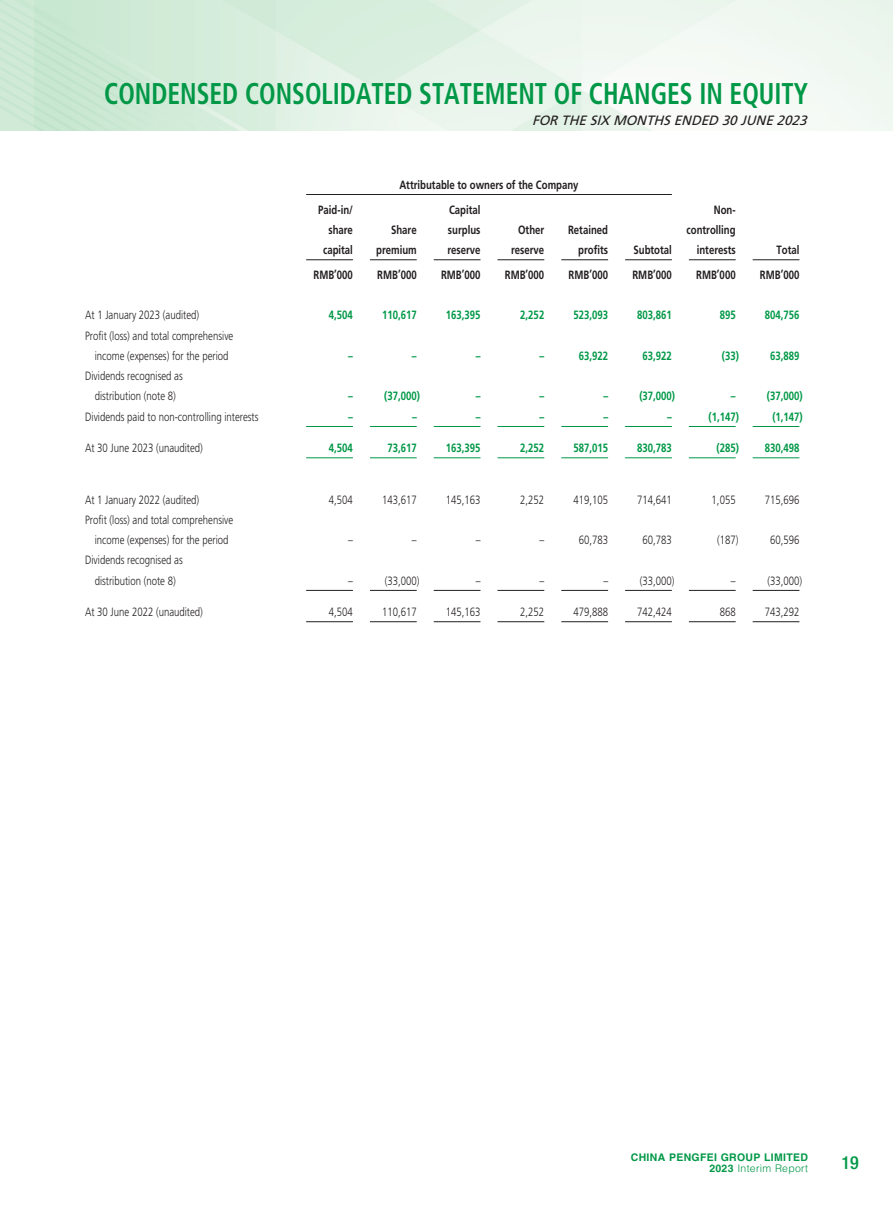
<style>
.page{position:relative;width:893px;height:1212px;background:#fff}
.page>*{position:absolute;margin:0;border:0;box-sizing:border-box;transform-origin:0 0}
.t1{font:700 condensed 30px "Frutiger LT Std";color:#009847;scale:.85 1}
.t2{font:500 condensed 18px "Helvetica Neue LT Std";color:#009847}
.t3{font:italic 13.5px "Frutiger LT Std";color:#231f20}
.t4{font:300 12px/20.2px "Frutiger LT Std";color:#231f20;text-align:center;scale:.8 1}
.t5{font:700 12px "Frutiger LT Std";color:#231f20;scale:.8 1}
.t6{font:700 12px "Frutiger LT Std";color:#009847;scale:.8 1}
.t7{font:700 10.5px/10.5px "Helvetica LT Std";letter-spacing:.03em;color:#009847;text-align:right}
.s1{font-weight:300}
</style>
<div class="page">
<hr style="left:306px;top:194px;width:366px;height:1px;background:#231f20">
<hr style="left:306px;top:259px;width:47px;height:1px;background:#231f20">
<hr style="left:370px;top:259px;width:47px;height:1px;background:#231f20">
<hr style="left:434px;top:259px;width:46px;height:1px;background:#231f20">
<hr style="left:497px;top:259px;width:47px;height:1px;background:#231f20">
<hr style="left:561px;top:259px;width:47px;height:1px;background:#231f20">
<hr style="left:625px;top:259px;width:47px;height:1px;background:#231f20">
<hr style="left:689px;top:259px;width:47px;height:1px;background:#231f20">
<hr style="left:753px;top:259px;width:46px;height:1px;background:#231f20">
<hr style="left:306px;top:426px;width:47px;height:1px;background:#009847">
<hr style="left:370px;top:426px;width:47px;height:1px;background:#009847">
<hr style="left:434px;top:426px;width:46px;height:1px;background:#009847">
<hr style="left:497px;top:426px;width:47px;height:1px;background:#009847">
<hr style="left:561px;top:426px;width:47px;height:1px;background:#009847">
<hr style="left:625px;top:426px;width:47px;height:1px;background:#009847">
<hr style="left:689px;top:426px;width:47px;height:1px;background:#009847">
<hr style="left:753px;top:426px;width:46px;height:1px;background:#009847">
<hr style="left:306px;top:457px;width:47px;height:1px;background:#009847">
<hr style="left:370px;top:457px;width:47px;height:1px;background:#009847">
<hr style="left:434px;top:457px;width:46px;height:1px;background:#009847">
<hr style="left:497px;top:457px;width:47px;height:1px;background:#009847">
<hr style="left:561px;top:457px;width:47px;height:1px;background:#009847">
<hr style="left:625px;top:457px;width:47px;height:1px;background:#009847">
<hr style="left:689px;top:457px;width:47px;height:1px;background:#009847">
<hr style="left:753px;top:457px;width:46px;height:1px;background:#009847">
<hr style="left:306px;top:590px;width:47px;height:1px;background:#231f20">
<hr style="left:370px;top:590px;width:47px;height:1px;background:#231f20">
<hr style="left:434px;top:590px;width:46px;height:1px;background:#231f20">
<hr style="left:497px;top:590px;width:47px;height:1px;background:#231f20">
<hr style="left:561px;top:590px;width:47px;height:1px;background:#231f20">
<hr style="left:625px;top:590px;width:47px;height:1px;background:#231f20">
<hr style="left:689px;top:590px;width:47px;height:1px;background:#231f20">
<hr style="left:753px;top:590px;width:46px;height:1px;background:#231f20">
<hr style="left:306px;top:621px;width:47px;height:1px;background:#231f20">
<hr style="left:370px;top:621px;width:47px;height:1px;background:#231f20">
<hr style="left:434px;top:621px;width:46px;height:1px;background:#231f20">
<hr style="left:497px;top:621px;width:47px;height:1px;background:#231f20">
<hr style="left:561px;top:621px;width:47px;height:1px;background:#231f20">
<hr style="left:625px;top:621px;width:47px;height:1px;background:#231f20">
<hr style="left:689px;top:621px;width:47px;height:1px;background:#231f20">
<hr style="left:753px;top:621px;width:46px;height:1px;background:#231f20">
<h1 class="t1" style="left:104px;top:75px;width:829px">CONDENSED CONSOLIDATED STATEMENT OF CHANGES IN EQUITY</h1>
<p class="t3" style="left:532px;top:112px;width:280px">FOR THESIX MONTHSENDED 30JUNE2023</p>
<p class="t5" style="left:399px;top:178px;width:226px">Attributable to owners of the Company</p>
<p class="t5" style="left:318px;top:202px;width:45px">Paid-in/</p>
<p class="t5" style="left:449px;top:202px;width:41px">Capital</p>
<p class="t5" style="left:714px;top:202px;width:29px">Non-</p>
<p class="t5" style="left:328px;top:223px;width:32px">share</p>
<p class="t5" style="left:391px;top:223px;width:34px">Share</p>
<p class="t5" style="left:448px;top:223px;width:42px">surplus</p>
<p class="t5" style="left:518px;top:223px;width:34px">Other</p>
<p class="t5" style="left:568px;top:223px;width:52px">Retained</p>
<p class="t5" style="left:687px;top:223px;width:63px">controlling</p>
<p class="t5" style="left:323px;top:243px;width:39px">capital</p>
<p class="t5" style="left:376px;top:243px;width:52px">premium</p>
<p class="t5" style="left:447px;top:243px;width:43px">reserve</p>
<p class="t5" style="left:511px;top:243px;width:43px">reserve</p>
<p class="t5" style="left:578px;top:243px;width:39px">profits</p>
<p class="t5" style="left:633px;top:243px;width:50px">Subtotal</p>
<p class="t5" style="left:697px;top:243px;width:50px">interests</p>
<p class="t5" style="left:776px;top:243px;width:30px">Total</p>
<p class="t5" style="left:313px;top:268px;width:51px">RMB’000</p>
<p class="t5" style="left:377px;top:268px;width:51px">RMB’000</p>
<p class="t5" style="left:441px;top:268px;width:51px">RMB’000</p>
<p class="t5" style="left:505px;top:268px;width:51px">RMB’000</p>
<p class="t5" style="left:569px;top:268px;width:51px">RMB’000</p>
<p class="t5" style="left:632px;top:268px;width:51px">RMB’000</p>
<p class="t5" style="left:696px;top:268px;width:51px">RMB’000</p>
<p class="t5" style="left:760px;top:268px;width:51px">RMB’000</p>
<p class="t4" style="left:85px;top:305px;width:144px">At 1 January 2023 (audited)</p>
<p class="t6" style="left:329px;top:308px;width:32px">4,504</p>
<p class="t6" style="left:382px;top:308px;width:45px">110,617</p>
<p class="t6" style="left:446px;top:308px;width:45px">163,395</p>
<p class="t6" style="left:520px;top:308px;width:32px">2,252</p>
<p class="t6" style="left:573px;top:308px;width:45px">523,093</p>
<p class="t6" style="left:637px;top:308px;width:45px">803,861</p>
<p class="t6" style="left:720px;top:308px;width:22px">895</p>
<p class="t6" style="left:765px;top:308px;width:45px">804,756</p>
<p class="t4" style="left:85px;top:325px;width:187px">Profit (loss) and total comprehensive income (expenses) for the period</p>
<p class="t6" style="left:348px;top:349px;width:7px">–</p>
<p class="t6" style="left:412px;top:349px;width:8px">–</p>
<p class="t6" style="left:476px;top:349px;width:8px">–</p>
<p class="t6" style="left:540px;top:349px;width:8px">–</p>
<p class="t6" style="left:579px;top:349px;width:38px">63,922</p>
<p class="t6" style="left:643px;top:349px;width:38px">63,922</p>
<p class="t6" style="left:722px;top:349px;width:23px">(33)</p>
<p class="t6" style="left:770px;top:349px;width:38px">63,889</p>
<p class="t4" style="left:85px;top:366px;width:124px">Dividends recognised as distribution (note 8)</p>
<p class="t6" style="left:348px;top:389px;width:7px">–</p>
<p class="t6" style="left:384px;top:389px;width:46px">(37,000)</p>
<p class="t6" style="left:476px;top:389px;width:8px">–</p>
<p class="t6" style="left:540px;top:389px;width:8px">–</p>
<p class="t6" style="left:603px;top:389px;width:8px">–</p>
<p class="t6" style="left:639px;top:389px;width:46px">(37,000)</p>
<p class="t6" style="left:731px;top:389px;width:8px">–</p>
<p class="t6" style="left:767px;top:389px;width:46px">(37,000)</p>
<p class="t4" style="left:85px;top:406px;width:218px">Dividends paid to non-controlling interests</p>
<p class="t6" style="left:348px;top:409px;width:7px">–</p>
<p class="t6" style="left:412px;top:409px;width:8px">–</p>
<p class="t6" style="left:476px;top:409px;width:8px">–</p>
<p class="t6" style="left:540px;top:409px;width:8px">–</p>
<p class="t6" style="left:603px;top:409px;width:8px">–</p>
<p class="t6" style="left:667px;top:409px;width:8px">–</p>
<p class="t6" style="left:709px;top:409px;width:40px">(1,147)</p>
<p class="t6" style="left:772px;top:409px;width:40px">(1,147)</p>
<p class="t4" style="left:85px;top:438px;width:149px">At 30 June 2023 (unaudited)</p>
<p class="t6" style="left:329px;top:441px;width:32px">4,504</p>
<p class="t6" style="left:387px;top:441px;width:38px">73,617</p>
<p class="t6" style="left:446px;top:441px;width:45px">163,395</p>
<p class="t6" style="left:520px;top:441px;width:32px">2,252</p>
<p class="t6" style="left:573px;top:441px;width:45px">587,015</p>
<p class="t6" style="left:637px;top:441px;width:45px">830,783</p>
<p class="t6" style="left:716px;top:441px;width:30px">(285)</p>
<p class="t6" style="left:765px;top:441px;width:45px">830,498</p>
<p class="t4" style="left:85px;top:489px;width:144px">At 1 January 2022 (audited)</p>
<p class="t4" style="left:329px;top:489px;width:32px">4,504</p>
<p class="t4" style="left:382px;top:489px;width:45px">143,617</p>
<p class="t4" style="left:446px;top:489px;width:45px">145,163</p>
<p class="t4" style="left:520px;top:489px;width:32px">2,252</p>
<p class="t4" style="left:573px;top:489px;width:45px">419,105</p>
<p class="t4" style="left:637px;top:489px;width:45px">714,641</p>
<p class="t4" style="left:712px;top:489px;width:32px">1,055</p>
<p class="t4" style="left:765px;top:489px;width:45px">715,696</p>
<p class="t4" style="left:85px;top:510px;width:187px">Profit (loss) and total comprehensive income (expenses) for the period</p>
<p class="t4" style="left:348px;top:530px;width:7px">–</p>
<p class="t4" style="left:412px;top:530px;width:8px">–</p>
<p class="t4" style="left:476px;top:530px;width:8px">–</p>
<p class="t4" style="left:539px;top:530px;width:8px">–</p>
<p class="t4" style="left:579px;top:530px;width:38px">60,783</p>
<p class="t4" style="left:643px;top:530px;width:38px">60,783</p>
<p class="t4" style="left:717px;top:530px;width:28px">(187)</p>
<p class="t4" style="left:770px;top:530px;width:38px">60,596</p>
<p class="t4" style="left:85px;top:550px;width:124px">Dividends recognised as distribution (note 8)</p>
<p class="t4" style="left:348px;top:570px;width:8px">–</p>
<p class="t4" style="left:385px;top:570px;width:45px">(33,000)</p>
<p class="t4" style="left:476px;top:570px;width:8px">–</p>
<p class="t4" style="left:540px;top:570px;width:8px">–</p>
<p class="t4" style="left:603px;top:570px;width:8px">–</p>
<p class="t4" style="left:640px;top:570px;width:45px">(33,000)</p>
<p class="t4" style="left:731px;top:570px;width:8px">–</p>
<p class="t4" style="left:767px;top:570px;width:45px">(33,000)</p>
<p class="t4" style="left:85px;top:602px;width:149px">At 30 June 2022 (unaudited)</p>
<p class="t4" style="left:329px;top:602px;width:32px">4,504</p>
<p class="t4" style="left:382px;top:602px;width:45px">110,617</p>
<p class="t4" style="left:446px;top:602px;width:45px">145,163</p>
<p class="t4" style="left:520px;top:602px;width:32px">2,252</p>
<p class="t4" style="left:573px;top:602px;width:45px">479,888</p>
<p class="t4" style="left:637px;top:602px;width:45px">742,424</p>
<p class="t4" style="left:720px;top:602px;width:22px">868</p>
<p class="t4" style="left:765px;top:602px;width:45px">743,292</p>
<p class="t7" style="left:631px;top:1152px;width:179px">CHINA PENGFEI GROUP LIMITED<br>2023 <span class="s1">Interim Report</span></p>
<h2 class="t2" style="left:842px;top:1152px;width:19px">19</h2>
</div>
